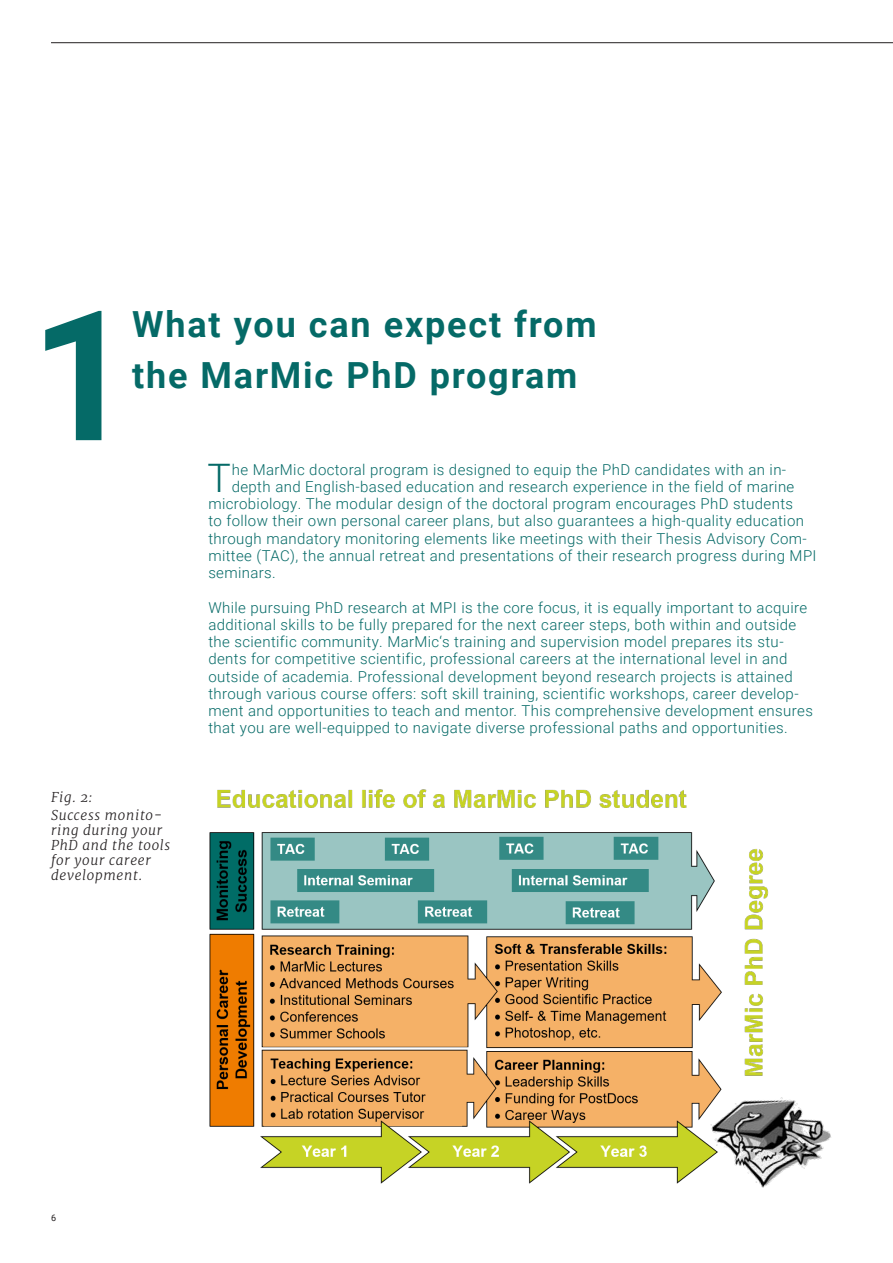
<style>
.page{position:relative;width:893px;height:1263px;background:#fff}
.page>*{position:absolute;margin:0;border:0;box-sizing:border-box;transform-origin:0 0}
.A4_Fließtext_de{font:700 181.65px "Roboto";color:#056a67}
.A4_Fließtext_de-2{font:300 39.3px "Roboto";color:#056a67}
.A4_Fließtext_de-3{font:700 36px/51.8px "Roboto";letter-spacing:.05em;color:#056a67}
.A4_Fließtext_de-4{font:300 15px/17.2px "Roboto";letter-spacing:.025em;color:#056a67}
.A4_Bildunterschrift_de{font:italic 300 13.5px/15px "Merriweather";letter-spacing:.05em;color:#231f20}
.t1{font:9px "Roboto";color:#231f20}
</style>
<div class="page">
<hr style="left:51px;top:42px;width:842px;height:1px;background:#231f20">
<img style="left:209px;top:789px;width:622px;height:399px">
<p class="A4_Fließtext_de" style="left:36px;top:248px;width:88px">1</p>
<p class="A4_Fließtext_de-3" style="left:132px;top:297px;width:466px">What you can expect from the MarMic PhD program</p>
<p class="A4_Bildunterschrift_de" style="left:51px;top:790px;width:43px">Fig. 2:</p>
<p class="A4_Bildunterschrift_de" style="left:51px;top:807px;width:121px">Success monito&shy;ring during your<br>PhD and the tools for your career development.</p>
<p class="A4_Fließtext_de-2" style="left:207px;top:450px;width:25px">T</p>
<p class="A4_Fließtext_de-4" style="left:232px;top:460px;width:556px">he MarMic doctoral program is designed to equip the PhD candidates with an in-</p>
<p class="A4_Fließtext_de-4" style="left:232px;top:477px;width:564px">depth and English-based education and research experience in the field of marine</p>
<p class="A4_Fließtext_de-4" style="left:208px;top:495px;width:586px">microbiology. The modular design of the doctoral program encourages PhD students</p>
<p class="A4_Fließtext_de-4" style="left:208px;top:512px;width:597px">to follow their own personal career plans, but also guarantees a high-quality education</p>
<p class="A4_Fließtext_de-4" style="left:208px;top:529px;width:600px">through mandatory monitoring elements like meetings with their Thesis Advisory Com-</p>
<p class="A4_Fließtext_de-4" style="left:208px;top:546px;width:610px">mittee (TAC), the annual retreat and presentations of their research progress during MPI</p>
<p class="A4_Fließtext_de-4" style="left:208px;top:564px;width:69px">seminars.</p>
<p class="A4_Fließtext_de-4" style="left:208px;top:598px;width:606px">While pursuing PhD research at MPI is the core focus, it is equally important to acquire additional skills to be fully prepared for the next career steps, both within and outside the scientific community. MarMic‘s training and supervision model prepares its stu&shy;dents for competitive scientific, professional careers at the international level in and outside of academia. Professional development beyond research projects is attained through various course offers: soft skill training, scientific workshops, career develop&shy;ment and opportunities to teach and mentor. This comprehensive development ensures that you are well-equipped to navigate diverse professional paths and opportunities.</p>
<p class="t1" style="left:51px;top:1211px;width:7px">6</p>
</div>
